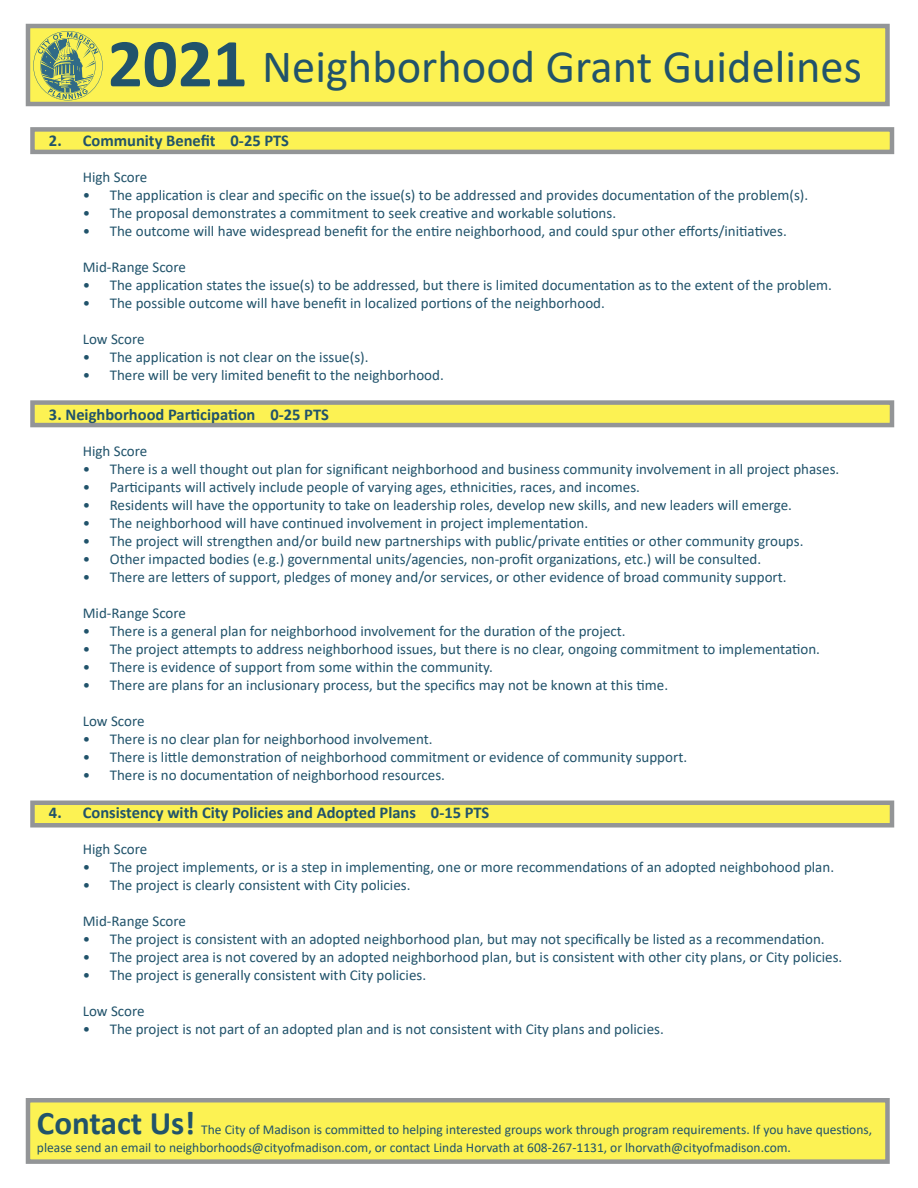
<style>
.page{position:relative;width:918px;height:1188px;background:#fff}
.page>*{position:absolute;margin:0;border:0;box-sizing:border-box;transform-origin:0 0}
.t1{font:700 69px "Calibri";color:#21536b}
.t2{font:46.5px "Calibri";color:#21536b}
.t3{font:700 33px "Calibri";color:#21536b}
.t4{font:700 16.5px "Calibri";color:#21536b}
.t5{font:15px "Calibri";color:#21536b}
.t6{font:13.5px/18px "Calibri";color:#21536b}
</style>
<div class="page">
<div style="left:32px;top:129px;width:860px;height:23px;background:#fcf253"></div>
<div style="left:30px;top:127px;width:864px;height:27px;border:4px solid #939597"></div>
<div style="left:30px;top:400px;width:864px;height:27px;background:#fcf253;border:4px solid #939597"></div>
<div style="left:30px;top:801px;width:864px;height:27px;background:#fcf253;border:4px solid #939597"></div>
<div style="left:26px;top:24px;width:864px;height:82px;background:#fcf253;border:4px solid #939597"></div>
<div style="left:28px;top:1100px;width:859px;height:62px;background:#fcf253"></div>
<div style="left:26px;top:1098px;width:864px;height:66px;border:4px solid #939597"></div>
<svg style="left:33px;top:31px;width:70px;height:69px"></svg>
<p class="t1" style="left:108px;top:15px;width:141px">2021</p>
<p class="t2" style="left:262px;top:34px;width:601px">Neighborhood Grant Guidelines</p>
<p class="t4" style="left:49px;top:129px;width:242px">2. Community Benefit 0-25 PTS</p>
<p class="t5" style="left:83px;top:167px;width:66px">High Score</p>
<p class="t5" style="left:83px;top:185px;width:727px">• The application is clear and specific on the issue(s) to be addressed and provides documentation of the problem(s).</p>
<p class="t5" style="left:83px;top:203px;width:535px">• The proposal demonstrates a commitment to seek creative and workable solutions.</p>
<p class="t5" style="left:83px;top:221px;width:706px">• The outcome will have widespread benefit for the entire neighborhood, and could spur other efforts/initiatives.</p>
<p class="t5" style="left:83px;top:257px;width:105px">Mid-Range Score</p>
<p class="t5" style="left:83px;top:275px;width:751px">• The application states the issue(s) to be addressed, but there is limited documentation as to the extent of the problem.</p>
<p class="t5" style="left:83px;top:293px;width:524px">• The possible outcome will have benefit in localized portions of the neighborhood.</p>
<p class="t5" style="left:83px;top:329px;width:63px">Low Score</p>
<p class="t5" style="left:83px;top:347px;width:287px">• The application is not clear on the issue(s).</p>
<p class="t5" style="left:83px;top:365px;width:363px">• There will be very limited benefit to the neighborhood.</p>
<p class="t4" style="left:49px;top:403px;width:281px">3. Neighborhood Participation 0-25 PTS</p>
<p class="t5" style="left:83px;top:440px;width:66px">High Score</p>
<p class="t5" style="left:83px;top:458px;width:758px">• There is a well thought out plan for significant neighborhood and business community involvement in all project phases.</p>
<p class="t5" style="left:83px;top:476px;width:559px">• Participants will actively include people of varying ages, ethnicities, races, and incomes.</p>
<p class="t5" style="left:83px;top:494px;width:711px">• Residents will have the opportunity to take on leadership roles, develop new skills, and new leaders will emerge.</p>
<p class="t5" style="left:83px;top:512px;width:507px">• The neighborhood will have continued involvement in project implementation.</p>
<p class="t5" style="left:83px;top:530px;width:722px">• The project will strengthen and/or build new partnerships with public/private entities or other community groups.</p>
<p class="t5" style="left:83px;top:548px;width:680px">• Other impacted bodies (e.g.) governmental units/agencies, non-profit organizations, etc.) will be consulted.</p>
<p class="t5" style="left:83px;top:566px;width:705px">• There are letters of support, pledges of money and/or services, or other evidence of broad community support.</p>
<p class="t5" style="left:83px;top:602px;width:105px">Mid-Range Score</p>
<p class="t5" style="left:83px;top:620px;width:544px">• There is a general plan for neighborhood involvement for the duration of the project.</p>
<p class="t5" style="left:83px;top:638px;width:739px">• The project attempts to address neighborhood issues, but there is no clear, ongoing commitment to implementation.</p>
<p class="t5" style="left:83px;top:656px;width:412px">• There is evidence of support from some within the community.</p>
<p class="t5" style="left:83px;top:674px;width:587px">• There are plans for an inclusionary process, but the specifics may not be known at this time.</p>
<p class="t5" style="left:83px;top:710px;width:63px">Low Score</p>
<p class="t5" style="left:83px;top:728px;width:351px">• There is no clear plan for neighborhood involvement.</p>
<p class="t5" style="left:83px;top:746px;width:606px">• There is little demonstration of neighborhood commitment or evidence of community support.</p>
<p class="t5" style="left:83px;top:764px;width:364px">• There is no documentation of neighborhood resources.</p>
<p class="t4" style="left:49px;top:800px;width:442px">4. Consistency with City Policies and Adopted Plans 0-15 PTS</p>
<p class="t5" style="left:83px;top:838px;width:66px">High Score</p>
<p class="t5" style="left:83px;top:856px;width:753px">• The project implements, or is a step in implementing, one or more recommendations of an adopted neighbohood plan.</p>
<p class="t5" style="left:83px;top:874px;width:329px">• The project is clearly consistent with City policies.</p>
<p class="t5" style="left:83px;top:910px;width:105px">Mid-Range Score</p>
<p class="t5" style="left:83px;top:928px;width:743px">• The project is consistent with an adopted neighborhood plan, but may not specifically be listed as a recommendation.</p>
<p class="t5" style="left:83px;top:946px;width:761px">• The project area is not covered by an adopted neighborhood plan, but is consistent with other city plans, or City policies.</p>
<p class="t5" style="left:83px;top:964px;width:345px">• The project is generally consistent with City policies.</p>
<p class="t5" style="left:83px;top:1000px;width:63px">Low Score</p>
<p class="t5" style="left:83px;top:1018px;width:583px">• The project is not part of an adopted plan and is not consistent with City plans and policies.</p>
<p class="t3" style="left:37px;top:1100px;width:160px">Contact Us!</p>
<p class="t6" style="left:37px;top:1120px;width:837px;text-indent:164px">The City of Madison is committed to helping interested groups work through program requirements. If you have questions, please send an email to neighborhoods@cityofmadison.com, or contact Linda Horvath at 608-267-1131, or lhorvath@cityofmadison.com.</p>
</div>
